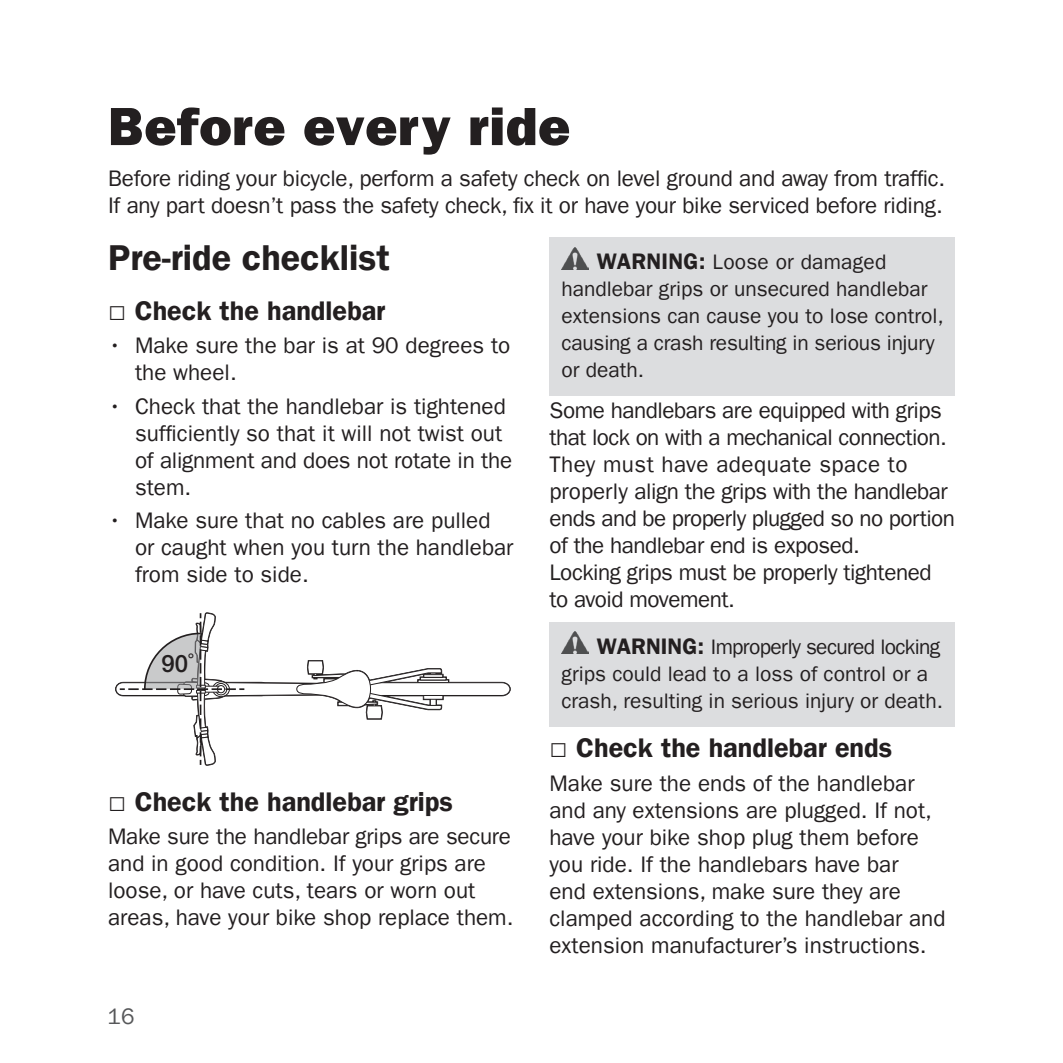
<style>
.page{position:relative;width:1063px;height:1063px;background:#fff}
.page>*{position:absolute;margin:0;border:0;box-sizing:border-box;transform-origin:0 0}
.Section_Head{font:800 54px "Franklin Gothic LT Pro";letter-spacing:.01em;color:#231f20}
.Subhead_1{font:36px "Franklin Gothic LT Pro Dm";color:#231f20}
.Subhead_2{font:27px "Franklin Gothic LT Pro Dm";color:#231f20}
.t1{font:500 24px "Helvetica Neue LT Pro";color:#231f20}
.Body{font:22.5px/27px "Franklin Gothic LT Pro";color:#231f20}
.Body-2{font:22.5px/27px "Franklin Gothic LT Pro";letter-spacing:-.02em;color:#231f20}
.Body_Straddle{font:22.5px/27px "Franklin Gothic LT Pro";letter-spacing:-.01em;color:#231f20}
.t2{font:22.5px "Franklin Gothic LT Pro";color:#57585a}
.WARNING{font:21px/27px "Franklin Gothic LT Pro";color:#231f20}
.s1{font-family:"Arial Narrow";font-size:30px}
.s2{font-family:"Franklin Gothic LT Pro Dm";font-size:22.5px}
</style>
<div class="page">
<svg style="left:115px;top:613px;width:395px;height:152px"></svg>
<div style="left:549px;top:237px;width:406px;height:159px;background:#dcdddf"></div>
<div style="left:549px;top:622px;width:406px;height:104px;background:#dcdddf"></div>
<img style="left:562px;top:247px;width:26px;height:22px">
<img style="left:562px;top:631px;width:26px;height:23px">
<p class="Section_Head" style="left:108px;top:95px;width:464px">Before every ride</p>
<p class="Body_Straddle" style="left:108px;top:165px;width:838px">Before riding your bicycle, perform a safety check on level ground and away from traffic.<br>If any part doesn’t pass the safety check, fix it or have your bike serviced before riding.</p>
<p class="Subhead_1" style="left:108px;top:236px;width:284px">Pre-ride checklist</p>
<p class="Subhead_2" style="left:108px;top:294px;width:279px"><span class="s1">□</span> Check the handlebar</p>
<p class="Body" style="left:135px;top:332px;width:377px;text-indent:-27px">• Make sure the bar is at 90 degrees to the wheel.</p>
<p class="Body" style="left:135px;top:392px;width:379px;text-indent:-27px">• Check that the handlebar is tightened sufficiently so that it will not twist out of alignment and does not rotate in the stem.</p>
<p class="Body" style="left:135px;top:507px;width:380px;text-indent:-27px">• Make sure that no cables are pulled or caught when you turn the handlebar from side to side.</p>
<p class="WARNING" style="left:561px;top:249px;width:384px;text-indent:35px"><span class="s2">WARNING:</span> Loose or damaged handlebar grips or unsecured handlebar extensions can cause you to lose control, causing a crash resulting in serious injury or death.</p>
<p class="Body-2" style="left:549px;top:397px;width:407px">Some handlebars are equipped with grips that lock on with a mechanical connection.<br>They must have adequate space to properly align the grips with the handlebar ends and be properly plugged so no portion of the handlebar end is exposed.<br>Locking grips must be properly tightened to avoid movement.</p>
<p class="WARNING" style="left:561px;top:633px;width:383px;text-indent:35px"><span class="s2">WARNING:</span> Improperly secured locking grips could lead to a loss of control or a crash, resulting in serious injury or death.</p>
<p class="Subhead_2" style="left:549px;top:732px;width:344px"><span class="s1">□</span> Check the handlebar ends</p>
<p class="Body" style="left:549px;top:770px;width:398px">Make sure the ends of the handlebar and any extensions are plugged. If not, have your bike shop plug them before you ride. If the handlebars have bar<br>end extensions, make sure they are clamped according to the handlebar and extension manufacturer’s instructions.</p>
<p class="t1" style="left:161px;top:649px;width:34px">90˚</p>
<p class="Subhead_2" style="left:108px;top:785px;width:346px"><span class="s1">□</span> Check the handlebar grips</p>
<p class="Body" style="left:108px;top:823px;width:407px">Make sure the handlebar grips are secure and in good condition. If your grips are loose, or have cuts, tears or worn out areas, have your bike shop replace them.</p>
<p class="t2" style="left:108px;top:1003px;width:28px">16</p>
</div>
